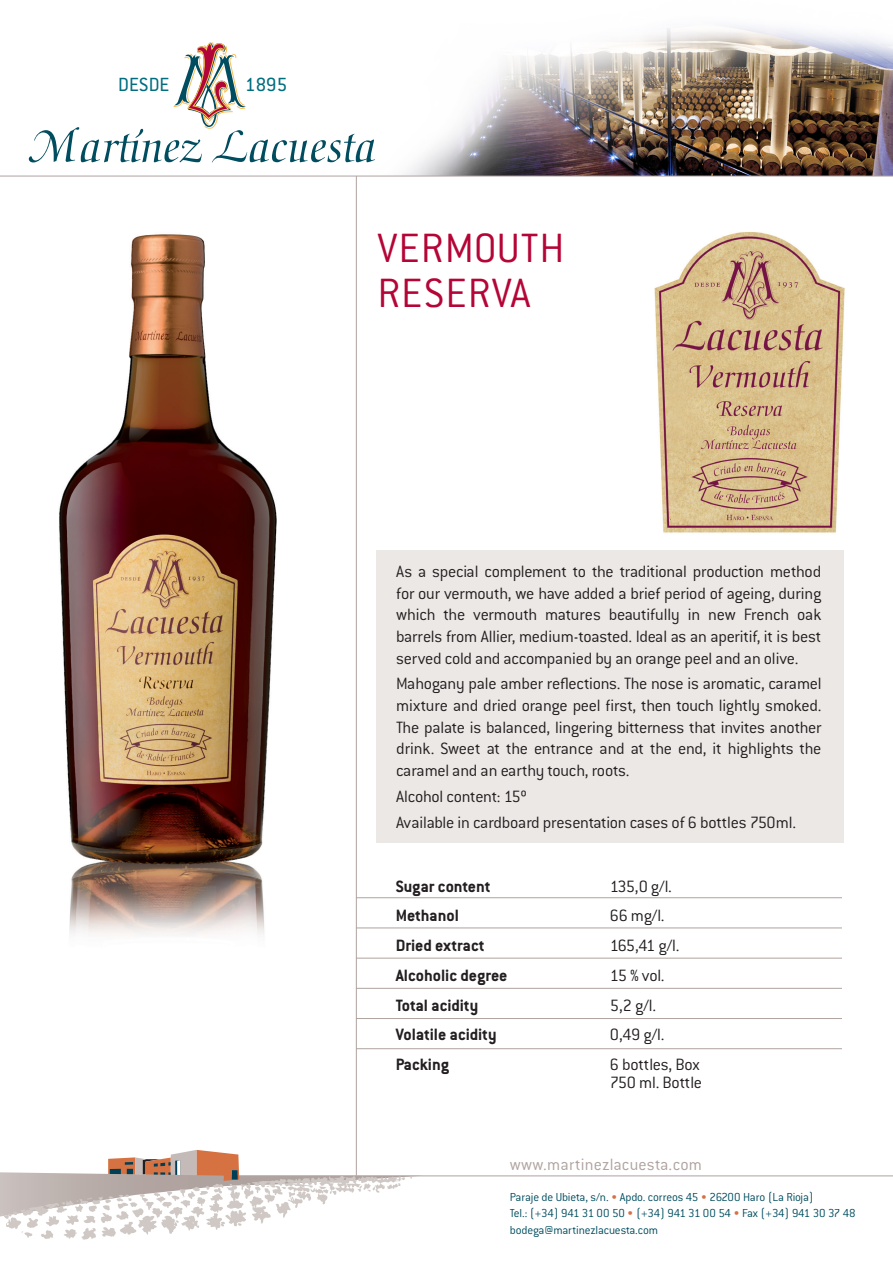
<style>
.page{position:relative;width:893px;height:1263px;background:#fff}
.page>*{position:absolute;margin:0;border:0;box-sizing:border-box;transform-origin:0 0}
.t1{font:50.25px "Medici Script";color:#004d5f}
.t2{font:300 45px/45px "Conduit ITC Std";letter-spacing:.02em;color:#b50536}
.t3{font:20.85px "Conduit ITC Std";color:#016e80}
.t4{font:300 18px/21.6px "Conduit ITC";letter-spacing:-.015em;color:#231f20;text-align:justify}
.t5{font:700 18px "Conduit ITC";color:#231f20}
.t6{font:300 18px "Conduit ITC Std";letter-spacing:.005em;color:#afa39f}
.t7{font:300 12.75px/16.5px "Conduit ITC Std";letter-spacing:-.015em;color:#004d5f}
.s1{color:#d67142}
</style>
<div class="page">
<img style="left:59px;top:234px;width:218px;height:701px">
<img style="left:0;top:26px;width:893px;height:150px">
<hr style="left:0;top:1175px;width:893px;height:1px;background:#afa39f">
<svg style="left:108px;top:1150px;width:315px;height:27px"></svg>
<img style="left:0;top:1169px;width:421px;height:71px">
<div style="left:376px;top:551px;width:467px;height:292px;background:#ebe8e6"></div>
<hr style="left:356px;top:176px;width:1px;height:1000px;background:#afa39f">
<hr style="left:356px;top:897px;width:486px;height:1px;background:#afa39f">
<hr style="left:356px;top:927px;width:486px;height:1px;background:#afa39f">
<hr style="left:356px;top:958px;width:486px;height:1px;background:#afa39f">
<hr style="left:356px;top:988px;width:486px;height:1px;background:#afa39f">
<hr style="left:356px;top:1018px;width:486px;height:1px;background:#afa39f">
<hr style="left:356px;top:1048px;width:486px;height:1px;background:#afa39f">
<svg style="left:173px;top:42px;width:73px;height:87px"></svg>
<hr style="left:0;top:176px;width:893px;height:1px;background:#afa39f">
<img style="left:654px;top:232px;width:191px;height:301px">
<p class="t3" style="left:118px;top:72px;width:52px">DESDE</p>
<p class="t3" style="left:245px;top:72px;width:44px">1895</p>
<h1 class="t1" style="left:29px;top:118px;width:349px">Martínez Lacuesta</h1>
<h2 class="t2" style="left:377px;top:224px;width:189px">VERMOUTH<br>RESERVA</h2>
<p class="t4" style="left:396px;top:561px;width:427px">As a special complement to the traditional production method for our vermouth, we have added a brief period of ageing, during which the vermouth matures beautifully in new French oak barrels from Allier, medium-toasted. Ideal as an aperitif, it is best served cold and accompanied by an orange peel and an olive.</p>
<p class="t4" style="left:396px;top:673px;width:427px">Mahogany pale amber reflections. The nose is aromatic, caramel mixture and dried orange peel first, then touch lightly smoked.<br>The palate is balanced, lingering bitterness that invites another drink. Sweet at the entrance and at the end, it highlights the caramel and an earthy touch, roots.</p>
<p class="t4" style="left:396px;top:783px;width:401px;line-height:25.8px">Alcohol content: 15º<br>Available in cardboard presentation cases of 6 bottles 750ml.</p>
<p class="t5" style="left:396px;top:875px;width:96px">Sugar content</p>
<p class="t4" style="left:610px;top:875px;width:64px">135,0 g/l.</p>
<p class="t5" style="left:396px;top:905px;width:65px">Methanol</p>
<p class="t4" style="left:610px;top:905px;width:56px">66 mg/l.</p>
<p class="t5" style="left:396px;top:935px;width:90px">Dried extract</p>
<p class="t4" style="left:610px;top:935px;width:71px">165,41 g/l.</p>
<p class="t5" style="left:396px;top:965px;width:113px">Alcoholic degree</p>
<p class="t4" style="left:610px;top:964px;width:56px">15 % vol.</p>
<p class="t5" style="left:396px;top:994px;width:84px">Total acidity</p>
<p class="t4" style="left:610px;top:994px;width:48px">5,2 g/l.</p>
<p class="t5" style="left:396px;top:1024px;width:102px">Volatile acidity</p>
<p class="t4" style="left:610px;top:1024px;width:56px">0,49 g/l.</p>
<p class="t5" style="left:396px;top:1054px;width:55px">Packing</p>
<p class="t4" style="left:610px;top:1055px;width:94px;line-height:18px">6 bottles, Box<br>750 ml. Bottle</p>
<p class="t6" style="left:510px;top:1154px;width:194px">www.martinezlacuesta.com</p>
<p class="t7" style="left:510px;top:1188px;width:347px">Paraje de Ubieta, s/n. <span class="s1">•</span> Apdo. correos 45 <span class="s1">•</span> 26200 Haro (La Rioja)<br>Tel.: (+34) 941 31 00 50 <span class="s1">•</span> (+34) 941 31 00 54 <span class="s1">•</span> Fax (+34) 941 30 37 48 bodega@martinezlacuesta.com</p>
</div>
